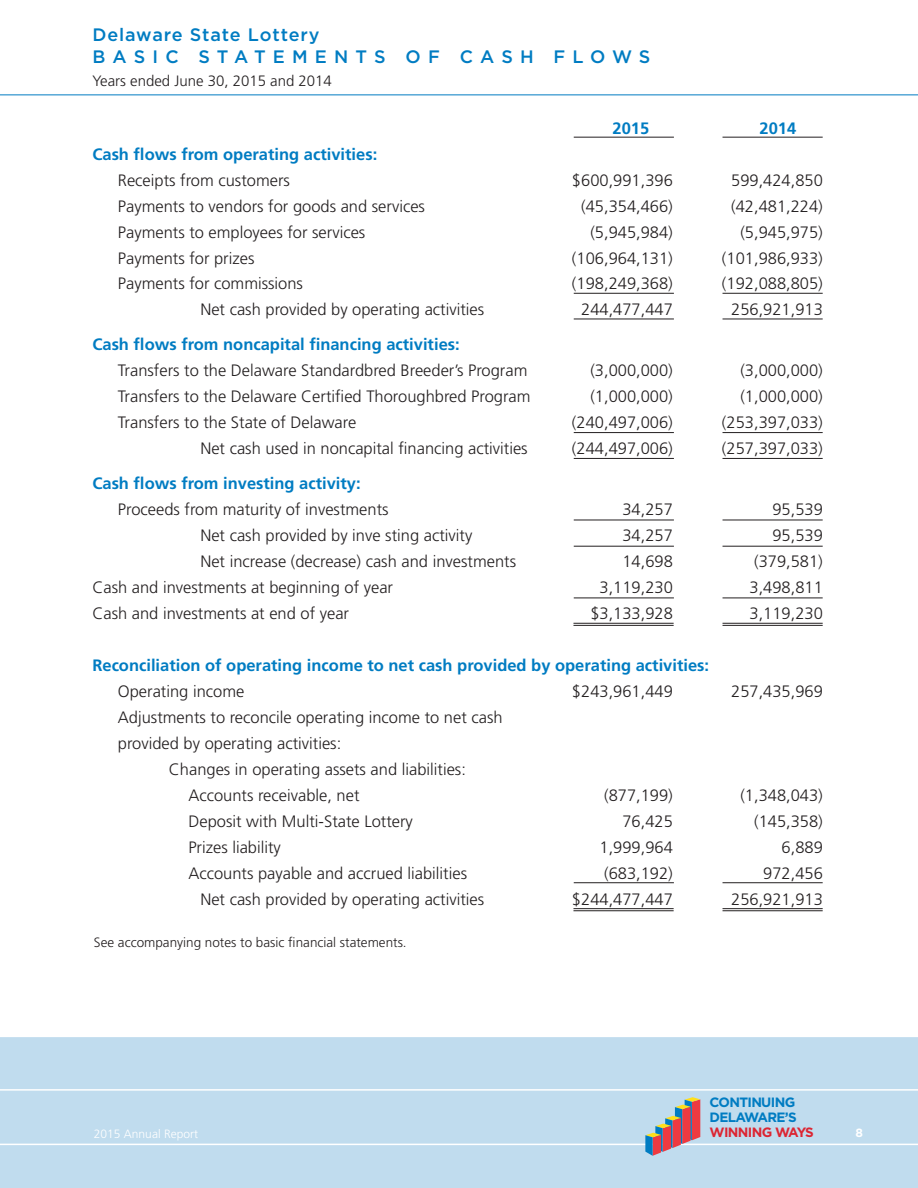
<style>
.page{position:relative;width:918px;height:1188px;background:#fff}
.page>*{position:absolute;margin:0;border:0;box-sizing:border-box;transform-origin:0 0}
.t1{font:500 18px "Gotham";letter-spacing:.4em;color:#007cc2}
.t2{font:500 18px "Gotham";letter-spacing:.05em;color:#007cc2}
.Body_text{font:300 16.5px "Frutiger";color:#231f20}
.Body_text-2{font:700 16.5px "Frutiger";color:#007cc2}
.t3{font:300 15px "Frutiger";color:#231f20}
.Body_text-3{font:300 13.5px "Frutiger";color:#231f20}
.Cover_Head{font:700 13.5px/15px "Gotham";letter-spacing:-.05em;color:#007cc2}
.t4{font:300 12px "Frutiger";color:#fff}
.t5{font:700 12px "Gotham";color:#fff}
.s1{color:#dc2532}
</style>
<div class="page">
<div style="left:0;top:1037px;width:918px;height:151px;background:#c0dcee"></div>
<hr style="left:0;top:1089px;width:918px;height:2px;background:#fff">
<hr style="left:0;top:1037px;width:918px;height:1px;background:#fff">
<hr style="left:0;top:1144px;width:918px;height:1px;background:#fff">
<hr style="left:0;top:1187px;width:918px;height:1px;background:#fff">
<hr style="left:723px;top:137px;width:100px;height:1px;background:#231f20">
<hr style="left:723px;top:293px;width:100px;height:1px;background:#231f20">
<hr style="left:723px;top:319px;width:100px;height:1px;background:#231f20">
<hr style="left:574px;top:137px;width:100px;height:1px;background:#231f20">
<hr style="left:574px;top:293px;width:100px;height:1px;background:#231f20">
<hr style="left:574px;top:319px;width:100px;height:1px;background:#231f20">
<hr style="left:723px;top:432px;width:100px;height:1px;background:#231f20">
<hr style="left:723px;top:520px;width:100px;height:1px;background:#231f20">
<hr style="left:723px;top:546px;width:100px;height:1px;background:#231f20">
<hr style="left:723px;top:598px;width:100px;height:1px;background:#231f20">
<hr style="left:723px;top:882px;width:100px;height:1px;background:#231f20">
<hr style="left:574px;top:432px;width:100px;height:1px;background:#231f20">
<hr style="left:574px;top:520px;width:100px;height:1px;background:#231f20">
<hr style="left:574px;top:546px;width:100px;height:1px;background:#231f20">
<hr style="left:574px;top:598px;width:100px;height:1px;background:#231f20">
<hr style="left:574px;top:882px;width:100px;height:1px;background:#231f20">
<hr style="left:723px;top:458px;width:100px;height:1px;background:#231f20">
<hr style="left:574px;top:458px;width:100px;height:1px;background:#231f20">
<svg style="left:645px;top:1097px;width:55px;height:59px"></svg>
<hr style="left:0;top:95px;width:918px;height:1px;background:#007cc2">
<hr style="left:723px;top:623px;width:100px;height:1px;background:#231f20">
<hr style="left:573px;top:623px;width:101px;height:1px;background:#231f20">
<hr style="left:723px;top:625px;width:100px;height:1px;background:#231f20">
<hr style="left:573px;top:625px;width:101px;height:1px;background:#231f20">
<hr style="left:723px;top:908px;width:100px;height:1px;background:#231f20">
<hr style="left:573px;top:908px;width:101px;height:1px;background:#231f20">
<hr style="left:723px;top:910px;width:100px;height:1px;background:#231f20">
<hr style="left:573px;top:910px;width:101px;height:1px;background:#231f20">
<p class="t2" style="left:92px;top:24px;width:229px">Delaware State Lottery</p>
<p class="t1" style="left:92px;top:47px;width:560px">BASIC STATEMENTS OF CASH FLOWS</p>
<p class="t3" style="left:92px;top:72px;width:241px">Years ended June 30, 2015 and 2014</p>
<p class="Body_text-2" style="left:613px;top:118px;width:38px">2015</p>
<p class="Body_text-2" style="left:760px;top:118px;width:38px">2014</p>
<p class="Body_text-2" style="left:92px;top:144px;width:286px">Cash flows from operating activities:</p>
<p class="Body_text" style="left:118px;top:171px;width:174px">Receipts from customers</p>
<p class="Body_text" style="left:572px;top:171px;width:102px">$600,991,396</p>
<p class="Body_text" style="left:731px;top:171px;width:93px">599,424,850</p>
<p class="Body_text" style="left:118px;top:197px;width:309px">Payments to vendors for goods and services</p>
<p class="Body_text" style="left:581px;top:197px;width:93px">(45,354,466)</p>
<p class="Body_text" style="left:731px;top:197px;width:93px">(42,481,224)</p>
<p class="Body_text" style="left:118px;top:222px;width:249px">Payments to employees for services</p>
<p class="Body_text" style="left:590px;top:222px;width:84px">(5,945,984)</p>
<p class="Body_text" style="left:740px;top:222px;width:84px">(5,945,975)</p>
<p class="Body_text" style="left:118px;top:248px;width:138px">Payments for prizes</p>
<p class="Body_text" style="left:572px;top:248px;width:102px">(106,964,131)</p>
<p class="Body_text" style="left:722px;top:248px;width:102px">(101,986,933)</p>
<p class="Body_text" style="left:118px;top:274px;width:187px">Payments for commissions</p>
<p class="Body_text" style="left:572px;top:274px;width:102px">(198,249,368)</p>
<p class="Body_text" style="left:722px;top:274px;width:102px">(192,088,805)</p>
<p class="Body_text" style="left:200px;top:300px;width:285px">Net cash provided by operating activities</p>
<p class="Body_text" style="left:581px;top:300px;width:93px">244,477,447</p>
<p class="Body_text" style="left:731px;top:300px;width:93px">256,921,913</p>
<p class="Body_text-2" style="left:92px;top:335px;width:369px">Cash flows from noncapital financing activities:</p>
<p class="Body_text" style="left:118px;top:361px;width:411px">Transfers to the Delaware Standardbred Breeder’s Program</p>
<p class="Body_text" style="left:590px;top:361px;width:84px">(3,000,000)</p>
<p class="Body_text" style="left:740px;top:361px;width:84px">(3,000,000)</p>
<p class="Body_text" style="left:118px;top:387px;width:414px">Transfers to the Delaware Certified Thoroughbred Program</p>
<p class="Body_text" style="left:590px;top:387px;width:84px">(1,000,000)</p>
<p class="Body_text" style="left:740px;top:387px;width:84px">(1,000,000)</p>
<p class="Body_text" style="left:118px;top:413px;width:240px">Transfers to the State of Delaware</p>
<p class="Body_text" style="left:572px;top:413px;width:102px">(240,497,006)</p>
<p class="Body_text" style="left:722px;top:413px;width:102px">(253,397,033)</p>
<p class="Body_text" style="left:200px;top:439px;width:329px">Net cash used in noncapital financing activities</p>
<p class="Body_text" style="left:572px;top:439px;width:102px">(244,497,006)</p>
<p class="Body_text" style="left:722px;top:439px;width:102px">(257,397,033)</p>
<p class="Body_text-2" style="left:92px;top:474px;width:270px">Cash flows from investing activity:</p>
<p class="Body_text" style="left:118px;top:500px;width:272px">Proceeds from maturity of investments</p>
<p class="Body_text" style="left:622px;top:500px;width:52px">34,257</p>
<p class="Body_text" style="left:772px;top:500px;width:52px">95,539</p>
<p class="Body_text" style="left:200px;top:526px;width:273px">Net cash provided by inve sting activity</p>
<p class="Body_text" style="left:622px;top:526px;width:52px">34,257</p>
<p class="Body_text" style="left:772px;top:526px;width:52px">95,539</p>
<p class="Body_text" style="left:200px;top:552px;width:317px">Net increase (decrease) cash and investments</p>
<p class="Body_text" style="left:622px;top:552px;width:52px">14,698</p>
<p class="Body_text" style="left:754px;top:552px;width:70px">(379,581)</p>
<p class="Body_text" style="left:92px;top:578px;width:302px">Cash and investments at beginning of year</p>
<p class="Body_text" style="left:600px;top:578px;width:75px">3,119,230</p>
<p class="Body_text" style="left:750px;top:578px;width:75px">3,498,811</p>
<p class="Body_text" style="left:92px;top:604px;width:258px">Cash and investments at end of year</p>
<p class="Body_text" style="left:590px;top:604px;width:84px">$3,133,928</p>
<p class="Body_text" style="left:750px;top:604px;width:75px">3,119,230</p>
<p class="Body_text-2" style="left:92px;top:656px;width:618px">Reconciliation of operating income to net cash provided by operating activities:</p>
<p class="Body_text" style="left:118px;top:682px;width:128px">Operating income</p>
<p class="Body_text" style="left:572px;top:682px;width:102px">$243,961,449</p>
<p class="Body_text" style="left:731px;top:682px;width:93px">257,435,969</p>
<p class="Body_text" style="left:118px;top:708px;width:386px">Adjustments to reconcile operating income to net cash</p>
<p class="Body_text" style="left:118px;top:734px;width:225px">provided by operating activities:</p>
<p class="Body_text" style="left:169px;top:760px;width:299px">Changes in operating assets and liabilities:</p>
<p class="Body_text" style="left:188px;top:786px;width:173px">Accounts receivable, net</p>
<p class="Body_text" style="left:604px;top:786px;width:70px">(877,199)</p>
<p class="Body_text" style="left:740px;top:786px;width:84px">(1,348,043)</p>
<p class="Body_text" style="left:188px;top:812px;width:226px">Deposit with Multi-State Lottery</p>
<p class="Body_text" style="left:622px;top:812px;width:52px">76,425</p>
<p class="Body_text" style="left:754px;top:812px;width:70px">(145,358)</p>
<p class="Body_text" style="left:188px;top:838px;width:94px">Prizes liability</p>
<p class="Body_text" style="left:600px;top:838px;width:75px">1,999,964</p>
<p class="Body_text" style="left:782px;top:838px;width:43px">6,889</p>
<p class="Body_text" style="left:188px;top:864px;width:280px">Accounts payable and accrued liabilities</p>
<p class="Body_text" style="left:604px;top:864px;width:70px">(683,192)</p>
<p class="Body_text" style="left:763px;top:864px;width:61px">972,456</p>
<p class="Body_text" style="left:200px;top:890px;width:285px">Net cash provided by operating activities</p>
<p class="Body_text" style="left:572px;top:890px;width:102px">$244,477,447</p>
<p class="Body_text" style="left:731px;top:890px;width:93px">256,921,913</p>
<p class="Body_text-3" style="left:94px;top:935px;width:314px">See accompanying notes to basic financial statements.</p>
<p class="Cover_Head" style="left:710px;top:1095px;width:106px">CONTINUING<br>DELAWARE’S<br><span class="s1">WINNING WAYS</span></p>
<p class="t4" style="left:94px;top:1127px;width:106px">2015 Annual Report</p>
<p class="t5" style="left:855px;top:1126px;width:9px">8</p>
</div>
